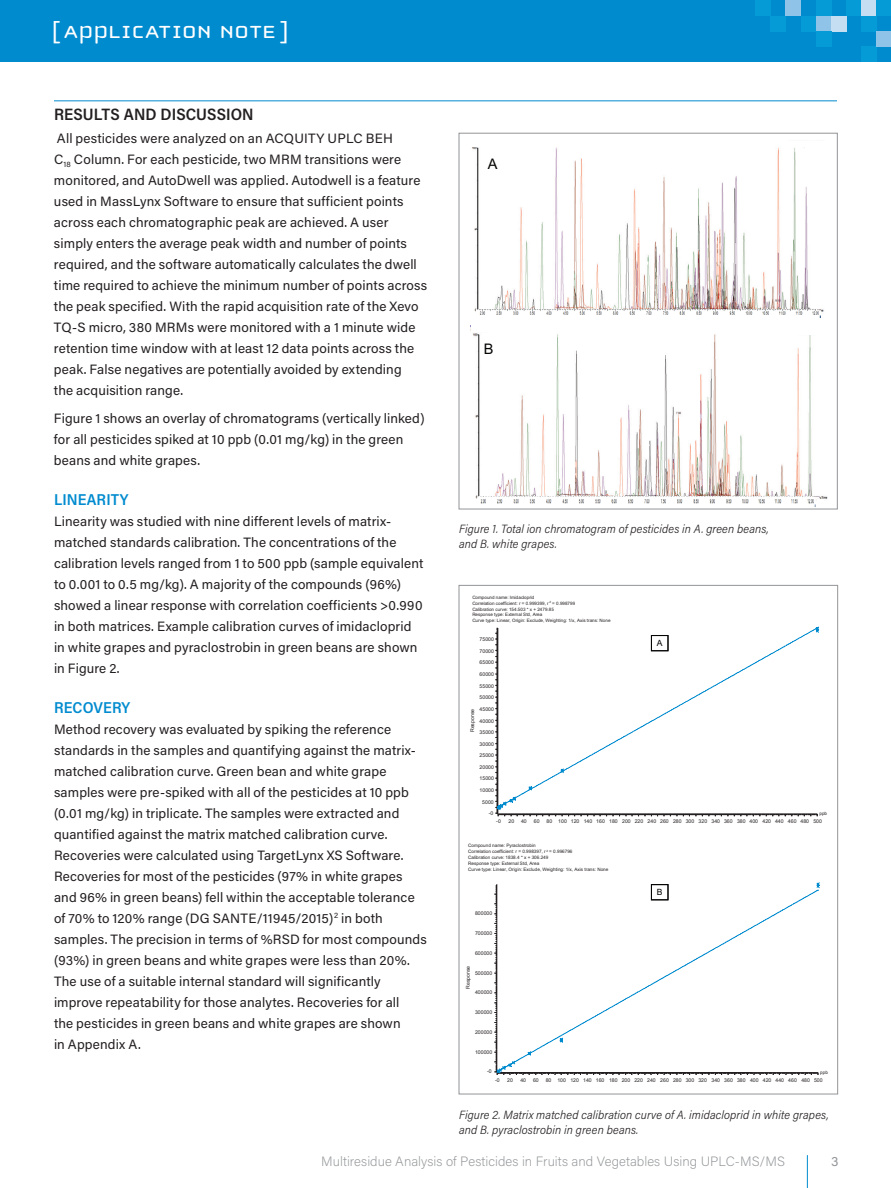
<style>
.page{position:relative;width:891px;height:1188px;background:#fff}
.page>*{position:absolute;margin:0;border:0;box-sizing:border-box;transform-origin:0 0}
.t1{font:25.5px "Cholla Unicase";letter-spacing:.01em;color:#fff;scale:1.1 1}
.t2{font:600 16.5px "Acumin Pro Semi Cond";letter-spacing:.005em;color:#231f20}
.t3{font:600 15.75px "Acumin Pro Semi Cond";letter-spacing:.005em;color:#008bcf}
.t4{font:14.55px "Arial";color:#050504}
.t5{font:13.5px/21px "Acumin Pro";letter-spacing:.01em;color:#231f20}
.t6{font:200 13.5px "Acumin Pro";letter-spacing:.005em;color:#939598}
.t7{font:13.5px "Acumin Pro";color:#939598}
.t8{font:italic 300 12px/15px "Acumin Pro Semi Cond";letter-spacing:.01em;color:#231f20}
.t9{font:8.55px "Arial";color:#050504}
.t10{font:5.1px "Arial";color:#231f20}
.t11{font:4.65px/5.8px "Arial";color:#231f20}
.t12{font:4.5px/5.7px "Arial";color:#231f20}
.s1{font-size:4.5px}
</style>
<div class="page">
<hr style="left:807px;top:1155px;width:1px;height:33px;background:#008bcf">
<div style="left:0;top:0;width:891px;height:62px;background:#008bcf"></div>
<div style="left:755px;top:0;width:15px;height:16px;background:#059bd7"></div>
<div style="left:861px;top:47px;width:15px;height:15px;background:#059bd7"></div>
<div style="left:770px;top:16px;width:16px;height:15px;background:#059bd7"></div>
<div style="left:786px;top:0;width:15px;height:16px;background:#90c3e8"></div>
<div style="left:801px;top:16px;width:15px;height:15px;background:#059bd7"></div>
<div style="left:816px;top:16px;width:16px;height:15px;background:#90c3e8"></div>
<div style="left:832px;top:16px;width:15px;height:15px;background:#c5def2"></div>
<div style="left:816px;top:0;width:16px;height:16px;background:#059bd7"></div>
<div style="left:816px;top:31px;width:16px;height:16px;background:#059bd7"></div>
<div style="left:861px;top:0;width:15px;height:16px;background:#c5def2"></div>
<div style="left:847px;top:0;width:14px;height:16px;background:#059bd7"></div>
<div style="left:876px;top:0;width:15px;height:16px;background:#059bd7"></div>
<div style="left:861px;top:16px;width:15px;height:15px;background:#059bd7"></div>
<div style="left:876px;top:31px;width:15px;height:16px;background:#90c3e8"></div>
<hr style="left:54px;top:100px;width:783px;height:1px;background:#008bcf">
<img style="left:473px;top:333px;width:355px;height:166px">
<img style="left:478px;top:496px;width:337px;height:11px">
<svg style="left:478px;top:497px;width:346px;height:7px"></svg>
<div style="left:789px;top:325px;width:39px;height:10px;background:#fff"></div>
<div style="left:817px;top:332px;width:11px;height:10px;background:#fff"></div>
<img style="left:472px;top:147px;width:325px;height:165px">
<img style="left:797px;top:147px;width:27px;height:165px">
<img style="left:476px;top:310px;width:344px;height:8px">
<div style="left:465px;top:224px;width:8px;height:11px;background:#fff"></div>
<div style="left:805px;top:147px;width:20px;height:5px;background:#fff"></div>
<div style="left:459px;top:133px;width:379px;height:376px;border:1px solid #939598"></div>
<svg style="left:495px;top:886px;width:324px;height:189px"></svg>
<div style="left:651px;top:884px;width:18px;height:16px;background:#fff;border:1px solid #050504"></div>
<div style="left:651px;top:884px;width:17px;height:16px;border:1px solid #050504"></div>
<svg style="left:496px;top:627px;width:322px;height:189px"></svg>
<div style="left:651px;top:635px;width:18px;height:16px;background:#fff;border:1px solid #050504"></div>
<div style="left:651px;top:635px;width:17px;height:16px;border:1px solid #050504"></div>
<h1 class="t1" style="left:52px;top:19px;width:217px">[ APPLICATION NOTE ]</h1>
<p class="t2" style="left:54px;top:103px;width:201px">RESULTS AND DISCUSSION</p>
<p class="t5" style="left:54px;top:127px;width:375px">All pesticides were analyzed on an ACQUITY UPLC BEH<br>C<sub>18</sub> Column. For each pesticide, two MRM transitions were monitored, and AutoDwell was applied. Autodwell is a feature used in MassLynx Software to ensure that sufficient points across each chromatographic peak are achieved. A user simply enters the average peak width and number of points required, and the software automatically calculates the dwell time required to achieve the minimum number of points across the peak specified. With the rapid acquisition rate of the Xevo TQ-S micro, 380 MRMs were monitored with a 1 minute wide retention time window with at least 12 data points across the peak. False negatives are potentially avoided by extending<br>the acquisition range.</p>
<p class="t5" style="left:54px;top:408px;width:372px">Figure 1 shows an overlay of chromatograms (vertically linked) for all pesticides spiked at 10 ppb (0.01 mg/kg) in the green beans and white grapes.</p>
<p class="t3" style="left:54px;top:489px;width:76px">LINEARITY</p>
<p class="t5" style="left:54px;top:510px;width:371px">Linearity was studied with nine different levels of matrix&shy;matched standards calibration. The concentrations of the calibration levels ranged from 1 to 500 ppb (sample equivalent to 0.001 to 0.5 mg/kg). A majority of the compounds (96%) showed a linear response with correlation coefficients &gt;0.990 in both matrices. Example calibration curves of imidacloprid in white grapes and pyraclostrobin in green beans are shown in Figure 2.</p>
<p class="t3" style="left:54px;top:696px;width:78px">RECOVERY</p>
<p class="t5" style="left:54px;top:718px;width:374px">Method recovery was evaluated by spiking the reference standards in the samples and quantifying against the matrix&shy;matched calibration curve. Green bean and white grape samples were pre-spiked with all of the pesticides at 10 ppb (0.01 mg/kg) in triplicate. The samples were extracted and quantified against the matrix matched calibration curve.<br>Recoveries were calculated using TargetLynx XS Software.<br>Recoveries for most of the pesticides (97% in white grapes and 96% in green beans) fell within the acceptable tolerance of 70% to 120% range (DG SANTE/11945/2015)<sup>2</sup> in both samples. The precision in terms of %RSD for most compounds (93%) in green beans and white grapes were less than 20%.<br>The use of a suitable internal standard will significantly improve repeatability for those analytes. Recoveries for all<br>the pesticides in green beans and white grapes are shown<br>in Appendix A.</p>
<p class="t4" style="left:488px;top:154px;width:11px">A</p>
<p class="t4" style="left:484px;top:340px;width:11px">B</p>
<p class="t8" style="left:459px;top:521px;width:311px">Figure 1. Total ion chromatogram of pesticides in A. green beans, and B. white grapes.</p>
<p class="t12" style="left:472px;top:595px;width:140px">Compound name: Imidacloprid<br>Correlation coefficient: r = 0.999399, r <sup>2</sup> = 0.998799<br>Calibration curve: 154.503 * x + 2479.85<br>Response type: External Std, Area<br>Curve type: Linear, Origin: Exclude, Weighting: 1/x, Axis trans: None</p>
<p class="t10" style="left:480px;top:636px;width:16px">75000</p>
<p class="t10" style="left:480px;top:648px;width:16px">70000</p>
<p class="t10" style="left:480px;top:659px;width:16px">65000</p>
<p class="t10" style="left:480px;top:671px;width:16px">60000</p>
<p class="t10" style="left:480px;top:683px;width:16px">55000</p>
<p class="t10" style="left:480px;top:694px;width:16px">50000</p>
<p class="t10" style="left:480px;top:706px;width:16px">45000</p>
<p class="t10" style="left:469px;top:732px;width:25px;rotate:-90deg">Response</p>
<p class="t10" style="left:480px;top:718px;width:16px">40000</p>
<p class="t10" style="left:480px;top:729px;width:16px">35000</p>
<p class="t10" style="left:480px;top:741px;width:16px">30000</p>
<p class="t10" style="left:480px;top:752px;width:16px">25000</p>
<p class="t10" style="left:480px;top:764px;width:16px">20000</p>
<p class="t10" style="left:480px;top:775px;width:16px">15000</p>
<p class="t10" style="left:480px;top:787px;width:16px">10000</p>
<p class="t10" style="left:482px;top:799px;width:13px">5000</p>
<p class="t10" style="left:489px;top:810px;width:6px">-0</p>
<p class="t9" style="left:657px;top:638px;width:7px">A</p>
<p class="t12" style="left:820px;top:811px;width:9px">ppb</p>
<p class="t10" style="left:496px;top:818px;width:6px">-0</p>
<p class="t10" style="left:508px;top:818px;width:7px">20</p>
<p class="t10" style="left:521px;top:818px;width:7px">40</p>
<p class="t10" style="left:534px;top:818px;width:7px">60</p>
<p class="t10" style="left:546px;top:818px;width:277px">80 100 120 140 160 180 200 220 240 260 280 300 320 340 360 380 400 420 440 460 480 500</p>
<p class="t11" style="left:468px;top:843px;width:142px">Compound name: Pyraclostrobin<br>Correlation coefficient: r = 0.998397, <span class="s1">r</span> <sup>2</sup> = 0.996796<br>Calibration curve: 1838.4 * x + 306.249<br>Response type: External Std, Area<br>Curve type: Linear, Origin: Exclude, Weighting: 1/x, Axis trans: None</p>
<p class="t10" style="left:475px;top:910px;width:19px">800000</p>
<p class="t10" style="left:475px;top:930px;width:19px">700000</p>
<p class="t10" style="left:475px;top:950px;width:19px">600000</p>
<p class="t10" style="left:465px;top:989px;width:25px;rotate:-90deg">Response</p>
<p class="t10" style="left:475px;top:970px;width:19px">500000</p>
<p class="t10" style="left:475px;top:989px;width:19px">400000</p>
<p class="t10" style="left:475px;top:1009px;width:19px">300000</p>
<p class="t10" style="left:475px;top:1029px;width:19px">200000</p>
<p class="t10" style="left:475px;top:1049px;width:19px">100000</p>
<p class="t10" style="left:487px;top:1068px;width:6px">-0</p>
<p class="t9" style="left:657px;top:887px;width:7px">B</p>
<p class="t11" style="left:820px;top:1070px;width:9px">ppb</p>
<p class="t10" style="left:495px;top:1077px;width:6px">-0</p>
<p class="t10" style="left:507px;top:1077px;width:7px">20</p>
<p class="t10" style="left:520px;top:1077px;width:7px">40</p>
<p class="t10" style="left:533px;top:1077px;width:7px">60</p>
<p class="t10" style="left:546px;top:1077px;width:278px">80 100 120 140 160 180 200 220 240 260 280 300 320 340 360 380 400 420 440 460 480 500</p>
<p class="t8" style="left:459px;top:1107px;width:371px">Figure 2. Matrix matched calibration curve of A. imidacloprid in white grapes, and B. pyraclostrobin in green beans.</p>
<p class="t6" style="left:321px;top:1152px;width:465px">Multiresidue Analysis of Pesticides in Fruits and Vegetables Using UPLC-MS/MS</p>
<p class="t7" style="left:831px;top:1151px;width:9px">3</p>
</div>
